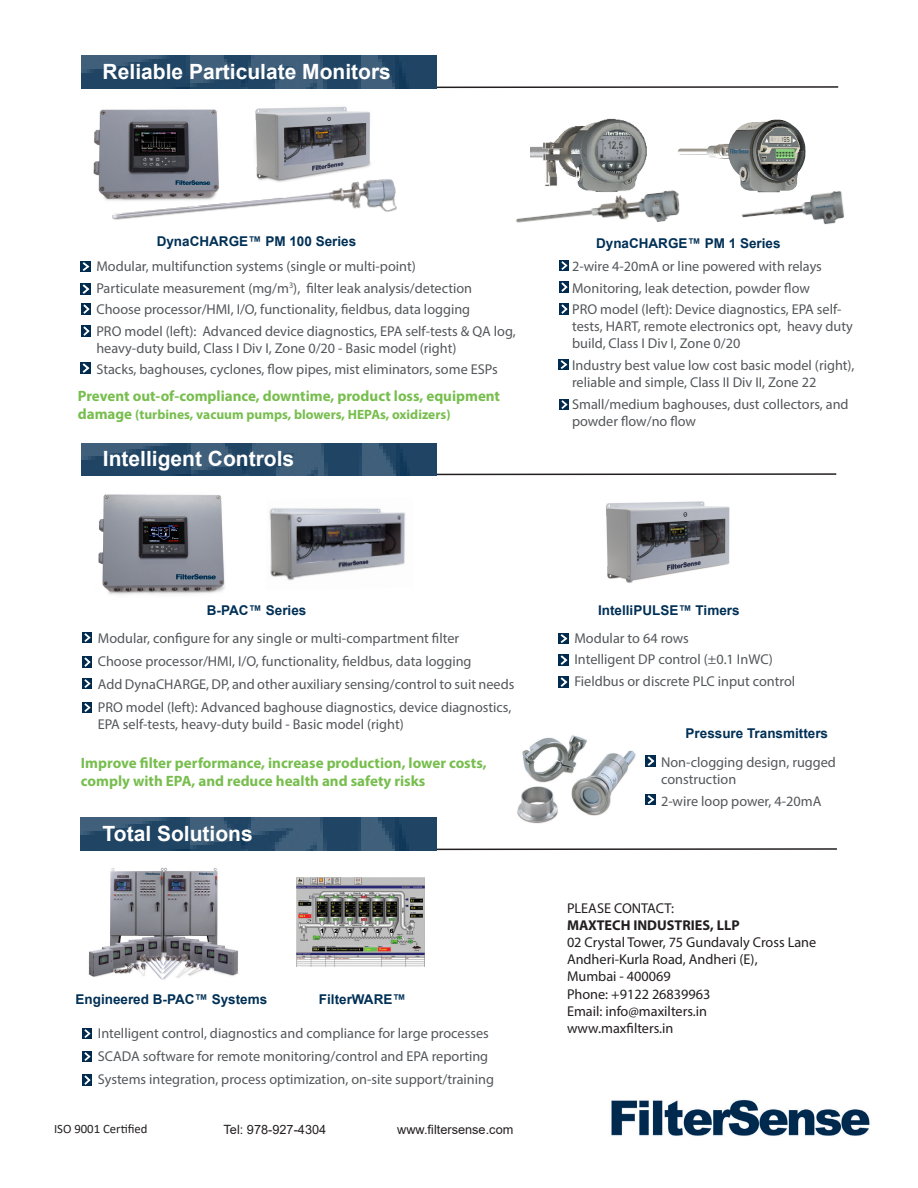
<style>
.page{position:relative;width:918px;height:1188px;background:#fff}
.page>*{position:absolute;margin:0;border:0;box-sizing:border-box;transform-origin:0 0}
.t1{font:700 21px "Arial";color:#fff}
.t2{font:700 15px/18px "Myriad Pro";color:#77be4e}
.t3{font:14.25px/17.1px "Myriad Pro";color:#54575a}
.t4{font:14.25px "Myriad Pro";color:#231f20}
.t5{font:700 14.25px "Myriad Pro";color:#231f20}
.t6{font:700 13.5px "Arial";color:#003056}
.t7{font:700 13.5px "Myriad Pro";color:#77be4e}
.t8{font:12.75px "Arial";color:#231f20}
.t9{font:12.75px "Calibri";color:#231f20}
.s1{font-size:15px}
</style>
<div class="page">
<img style="left:517px;top:735px;width:131px;height:89px">
<img style="left:606px;top:501px;width:124px;height:82px">
<img style="left:296px;top:878px;width:129px;height:88px">
<img style="left:88px;top:867px;width:150px;height:113px">
<img style="left:93px;top:109px;width:126px;height:66px">
<img style="left:611px;top:1099px;width:259px;height:37px">
<svg style="left:84px;top:86px;width:755px;height:3px"></svg>
<svg style="left:437px;top:473px;width:400px;height:3px"></svg>
<svg style="left:87px;top:848px;width:750px;height:3px"></svg>
<svg style="left:81px;top:261px;width:9px;height:11px"></svg>
<svg style="left:81px;top:284px;width:9px;height:10px"></svg>
<img style="left:255px;top:106px;width:116px;height:58px">
<img style="left:98px;top:494px;width:127px;height:101px">
<img style="left:269px;top:508px;width:137px;height:72px">
<img style="left:97px;top:164px;width:300px;height:56px">
<svg style="left:81px;top:326px;width:10px;height:10px"></svg>
<svg style="left:559px;top:260px;width:10px;height:11px"></svg>
<svg style="left:559px;top:282px;width:10px;height:10px"></svg>
<svg style="left:559px;top:399px;width:10px;height:11px"></svg>
<svg style="left:82px;top:633px;width:10px;height:10px"></svg>
<svg style="left:82px;top:657px;width:10px;height:10px"></svg>
<svg style="left:82px;top:678px;width:10px;height:11px"></svg>
<svg style="left:559px;top:633px;width:9px;height:11px"></svg>
<svg style="left:559px;top:655px;width:9px;height:10px"></svg>
<svg style="left:559px;top:677px;width:9px;height:10px"></svg>
<svg style="left:82px;top:1028px;width:10px;height:10px"></svg>
<svg style="left:82px;top:1051px;width:10px;height:11px"></svg>
<svg style="left:82px;top:1075px;width:10px;height:10px"></svg>
<svg style="left:646px;top:756px;width:9px;height:10px"></svg>
<svg style="left:646px;top:794px;width:9px;height:10px"></svg>
<svg style="left:81px;top:363px;width:9px;height:10px"></svg>
<svg style="left:559px;top:359px;width:9px;height:11px"></svg>
<img style="left:516px;top:190px;width:164px;height:33px">
<img style="left:741px;top:191px;width:103px;height:34px">
<svg style="left:81px;top:304px;width:10px;height:10px"></svg>
<svg style="left:82px;top:702px;width:10px;height:11px"></svg>
<img style="left:81px;top:56px;width:356px;height:32px">
<img style="left:81px;top:443px;width:356px;height:33px">
<img style="left:81px;top:818px;width:356px;height:32px">
<img style="left:677px;top:119px;width:130px;height:75px">
<img style="left:531px;top:118px;width:123px;height:77px">
<svg style="left:559px;top:304px;width:10px;height:10px"></svg>
<p class="t1" style="left:103px;top:57px;width:290px">Reliable Particulate Monitors</p>
<p class="t6" style="left:157px;top:232px;width:201px">DynaCHARGE™ PM 100 Series</p>
<p class="t3" style="left:96px;top:257px;width:321px">Modular, multifunction systems (single or multi-point)</p>
<p class="t3" style="left:96px;top:279px;width:377px">Particulate measurement (mg/m<sup>3</sup>), filter leak analysis/detection</p>
<p class="t3" style="left:96px;top:301px;width:375px">Choose processor/HMI, I/O, functionality, fieldbus, data logging</p>
<p class="t3" style="left:96px;top:322px;width:421px">PRO model (left): Advanced device diagnostics, EPA self-tests &amp; QA log, heavy-duty build, Class I Div I, Zone 0/20 - Basic model (right)</p>
<p class="t3" style="left:96px;top:361px;width:403px">Stacks, baghouses, cyclones, flow pipes, mist eliminators, some ESPs</p>
<p class="t2" style="left:78px;top:387px;width:424px">Prevent out-of-compliance, downtime, product loss, equipment</p>
<p class="t7" style="left:78px;top:406px;width:374px"><span class="s1">damage</span> (turbines, vacuum pumps, blowers, HEPAs, oxidizers)</p>
<p class="t1" style="left:103px;top:444px;width:193px">Intelligent Controls</p>
<p class="t6" style="left:596px;top:233px;width:186px">DynaCHARGE™ PM 1 Series</p>
<p class="t3" style="left:572px;top:257px;width:251px">2-wire 4-20mA or line powered with relays</p>
<p class="t3" style="left:572px;top:279px;width:239px">Monitoring, leak detection, powder flow</p>
<p class="t3" style="left:572px;top:301px;width:282px">PRO model (left): Device diagnostics, EPA self&shy;tests, HART, remote electronics opt, heavy duty build, Class I Div I, Zone 0/20</p>
<p class="t3" style="left:572px;top:356px;width:284px">Industry best value low cost basic model (right), reliable and simple, Class II Div II, Zone 22</p>
<p class="t3" style="left:572px;top:395px;width:278px">Small/medium baghouses, dust collectors, and powder flow/no flow</p>
<p class="t6" style="left:207px;top:601px;width:101px">B-PAC™ Series</p>
<p class="t3" style="left:98px;top:630px;width:363px">Modular, configure for any single or multi-compartment filter</p>
<p class="t3" style="left:98px;top:653px;width:375px">Choose processor/HMI, I/O, functionality, fieldbus, data logging</p>
<p class="t3" style="left:98px;top:676px;width:418px">Add DynaCHARGE, DP, and other auxiliary sensing/control to suit needs</p>
<p class="t3" style="left:98px;top:699px;width:415px">PRO model (left): Advanced baghouse diagnostics, device diagnostics,<br>EPA self-tests, heavy-duty build - Basic model (right)</p>
<p class="t2" style="left:81px;top:754px;width:407px">Improve filter performance, increase production, lower costs, comply with EPA, and reduce health and safety risks</p>
<p class="t1" style="left:103px;top:819px;width:152px">Total Solutions</p>
<p class="t6" style="left:76px;top:990px;width:193px">Engineered B-PAC™ Systems</p>
<p class="t6" style="left:319px;top:990px;width:89px">FilterWARE™</p>
<p class="t3" style="left:98px;top:1024px;width:392px">Intelligent control, diagnostics and compliance for large processes</p>
<p class="t3" style="left:98px;top:1047px;width:392px">SCADA software for remote monitoring/control and EPA reporting</p>
<p class="t3" style="left:98px;top:1070px;width:398px">Systems integration, process optimization, on-site support/training</p>
<p class="t9" style="left:54px;top:1120px;width:95px">ISO 9001 Certified</p>
<p class="t8" style="left:224px;top:1121px;width:104px">Tel: 978-927-4304</p>
<p class="t8" style="left:397px;top:1121px;width:118px">www.filtersense.com</p>
<p class="t6" style="left:598px;top:601px;width:143px">IntelliPULSE™ Timers</p>
<p class="t3" style="left:574px;top:629px;width:116px">Modular to 64 rows</p>
<p class="t3" style="left:574px;top:651px;width:200px">Intelligent DP control (±0.1 InWC)</p>
<p class="t3" style="left:574px;top:672px;width:222px">Fieldbus or discrete PLC input control</p>
<p class="t6" style="left:686px;top:724px;width:144px">Pressure Transmitters</p>
<p class="t3" style="left:661px;top:754px;width:176px">Non-clogging design, rugged</p>
<p class="t3" style="left:661px;top:771px;width:77px">construction</p>
<p class="t3" style="left:661px;top:792px;width:162px">2-wire loop power, 4-20mA</p>
<p class="t4" style="left:567px;top:900px;width:109px">PLEASE CONTACT:</p>
<p class="t5" style="left:567px;top:916px;width:174px">MAXTECH INDUSTRIES, LLP</p>
<p class="t4" style="left:567px;top:934px;width:251px">02 Crystal Tower, 75 Gundavaly Cross Lane</p>
<p class="t4" style="left:567px;top:951px;width:192px">Andheri-Kurla Road, Andheri (E),</p>
<p class="t4" style="left:567px;top:968px;width:105px">Mumbai - 400069</p>
<p class="t4" style="left:567px;top:985px;width:145px">Phone: +9122 26839963</p>
<p class="t4" style="left:567px;top:1002px;width:142px">Email: info@maxilters.in</p>
<p class="t4" style="left:567px;top:1019px;width:108px">www.maxfilters.in</p>
</div>
